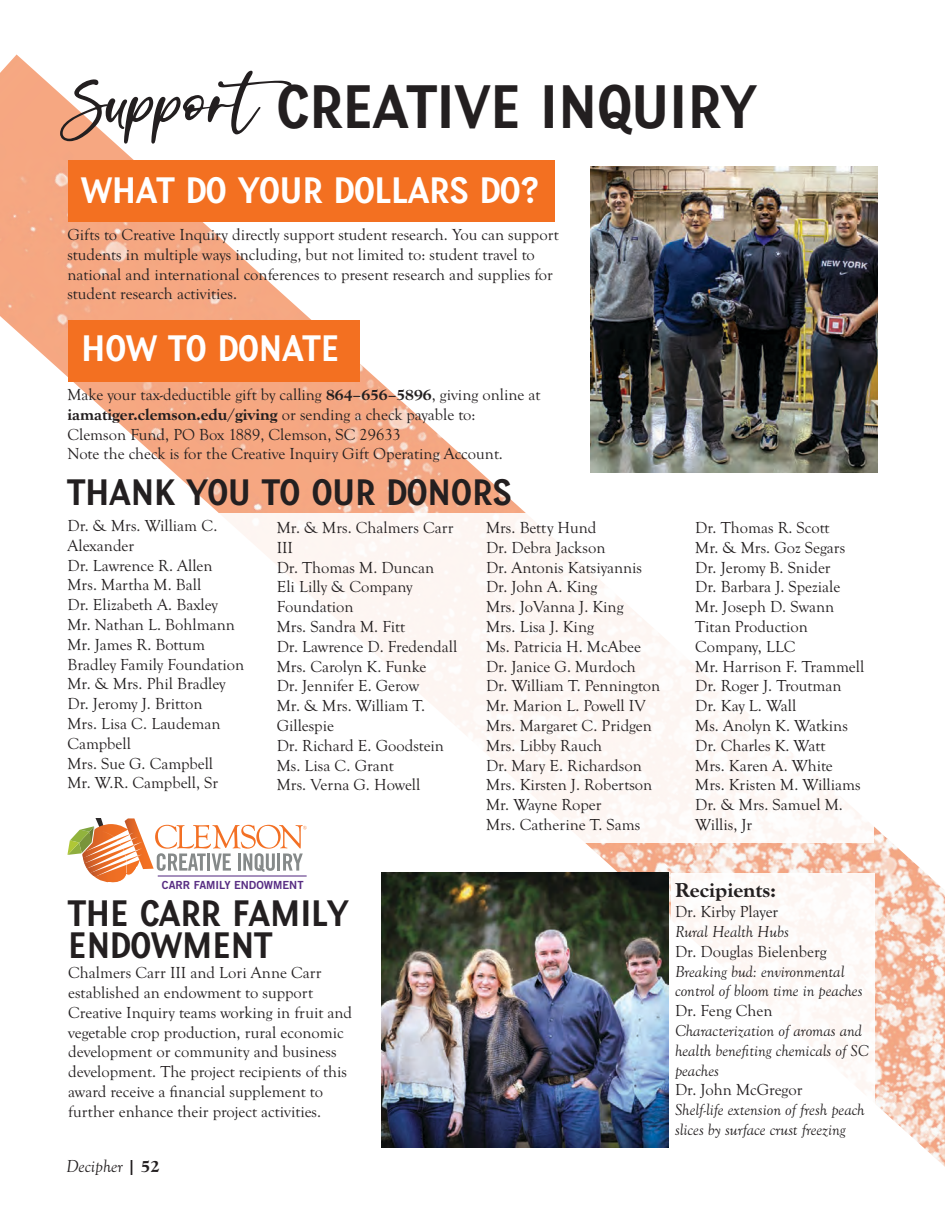
<style>
.page{position:relative;width:945px;height:1215px;background:#fff}
.page>*{position:absolute;margin:0;border:0;box-sizing:border-box;transform-origin:0 0}
.t1{font:45px "Petite France";color:#231f20}
.t2{font:27px/32.4px "Petite France";color:#231f20}
.t3{font:27px "Petite France";color:#fff}
.Author{font:700 expanded 21px "Goudy Old Sty TOT";color:#231f20}
.t4{font:italic 18px "Goudy Old Sty TOT";color:#231f20}
.Body_Text{font:16.5px/19.8px "Goudy Old Sty TOT";color:#231f20}
.Body_Text-2{font:italic 16.5px/19.8px "Goudy Old Sty TOT";color:#231f20}
.t5{font:11.1px "Trade Gothic LT Std Bd 2";color:#582d83}
.s1{font-family:"Vista La Diva";font-size:72px}
.s2{font-weight:700;font-stretch:expanded}
.s3{font-weight:700;font-style:normal;font-stretch:expanded}
</style>
<div class="page">
<img style="left:0;top:54px;width:945px;height:1113px">
<div style="left:44px;top:513px;width:830px;height:330px;background:linear-gradient(to right,#fffefd,#fefbf9)"></div>
<div style="left:68px;top:160px;width:487px;height:62px;background:#f37021"></div>
<div style="left:68px;top:320px;width:292px;height:62px;background:#f37021"></div>
<img style="left:381px;top:873px;width:287px;height:274px">
<img style="left:591px;top:167px;width:287px;height:305px">
<div style="left:671px;top:874px;width:203px;height:272px;background:#fff"></div>
<svg style="left:68px;top:818px;width:239px;height:67px"></svg>
<p class="t1" style="left:68px;top:73px;width:691px"><span class="s1">Support</span>CREATIVE I NQUIRY</p>
<p class="t3" style="left:81px;top:170px;width:460px">WHAT DO YOUR DOLLARS DO?</p>
<p class="Body_Text" style="left:68px;top:225px;width:493px">Gifts to Creative Inquiry directly support student research. You can support students in multiple ways including, but not limited to: student travel to national and international conferences to present research and supplies for student research activities.</p>
<p class="t3" style="left:81px;top:328px;width:260px">H OW TO DONATE</p>
<p class="Body_Text" style="left:68px;top:385px;width:474px">Make your tax-deductible gift by calling <span class="s2">864–656–5896</span>, giving online at <span class="s2">iamatiger.clemson.edu/giving</span> or sending a check payable to:</p>
<p class="Body_Text" style="left:68px;top:424px;width:335px">Clemson Fund, PO Box 1889, Clemson, SC 29633</p>
<p class="Body_Text" style="left:68px;top:444px;width:437px">Note the check is for the Creative Inquiry Gift Operating Account.</p>
<p class="t2" style="left:68px;top:477px;width:443px">THANK YOU TO OUR DONORS</p>
<p class="Body_Text" style="left:68px;top:516px;width:151px">Dr. &amp; Mrs. William C.<br>Alexander</p>
<p class="Body_Text" style="left:68px;top:556px;width:147px">Dr. Lawrence R. Allen</p>
<p class="Body_Text" style="left:68px;top:575px;width:135px">Mrs. Martha M. Ball</p>
<p class="Body_Text" style="left:68px;top:595px;width:152px">Dr. Elizabeth A. Baxley</p>
<p class="Body_Text" style="left:68px;top:615px;width:169px">Mr. Nathan L. Bohlmann</p>
<p class="Body_Text" style="left:68px;top:635px;width:139px">Mr. James R. Bottum</p>
<p class="Body_Text" style="left:68px;top:655px;width:178px">Bradley Family Foundation</p>
<p class="Body_Text" style="left:68px;top:674px;width:160px">Mr. &amp; Mrs. Phil Bradley</p>
<p class="Body_Text" style="left:68px;top:694px;width:137px">Dr. Jeromy J. Britton</p>
<p class="Body_Text" style="left:68px;top:714px;width:155px">Mrs. Lisa C. Laudeman<br>Campbell</p>
<p class="Body_Text" style="left:68px;top:754px;width:147px">Mrs. Sue G. Campbell</p>
<p class="Body_Text" style="left:68px;top:773px;width:152px">Mr. W.R. Campbell, Sr</p>
<p class="Body_Text" style="left:277px;top:518px;width:178px">Mr. &amp; Mrs. Chalmers Carr<br>III</p>
<p class="Body_Text" style="left:277px;top:558px;width:159px">Dr. Thomas M. Duncan</p>
<p class="Body_Text" style="left:277px;top:577px;width:137px">Eli Lilly &amp; Company<br>Foundation</p>
<p class="Body_Text" style="left:277px;top:617px;width:130px">Mrs. Sandra M. Fitt</p>
<p class="Body_Text" style="left:277px;top:637px;width:182px">Dr. Lawrence D. Fredendall</p>
<p class="Body_Text" style="left:277px;top:657px;width:151px">Mrs. Carolyn K. Funke</p>
<p class="Body_Text" style="left:277px;top:676px;width:144px">Dr. Jennifer E. Gerow</p>
<p class="Body_Text" style="left:277px;top:696px;width:150px">Mr. &amp; Mrs. William T.<br>Gillespie</p>
<p class="Body_Text" style="left:277px;top:736px;width:169px">Dr. Richard E. Goodstein</p>
<p class="Body_Text" style="left:277px;top:756px;width:119px">Ms. Lisa C. Grant</p>
<p class="Body_Text" style="left:277px;top:775px;width:145px">Mrs. Verna G. Howell</p>
<p class="Body_Text" style="left:486px;top:518px;width:112px">Mrs. Betty Hund</p>
<p class="Body_Text" style="left:486px;top:538px;width:121px">Dr. Debra Jackson</p>
<p class="Body_Text" style="left:486px;top:558px;width:158px">Dr. Antonis Katsiyannis</p>
<p class="Body_Text" style="left:486px;top:577px;width:113px">Dr. John A. King</p>
<p class="Body_Text" style="left:486px;top:597px;width:139px">Mrs. JoVanna J. King</p>
<p class="Body_Text" style="left:486px;top:617px;width:109px">Mrs. Lisa J. King</p>
<p class="Body_Text" style="left:486px;top:637px;width:156px">Ms. Patricia H. McAbee</p>
<p class="Body_Text" style="left:486px;top:657px;width:151px">Dr. Janice G. Murdoch</p>
<p class="Body_Text" style="left:486px;top:676px;width:176px">Dr. William T. Pennington</p>
<p class="Body_Text" style="left:486px;top:696px;width:161px">Mr. Marion L. Powell IV</p>
<p class="Body_Text" style="left:486px;top:716px;width:167px">Mrs. Margaret C. Pridgen</p>
<p class="Body_Text" style="left:486px;top:736px;width:118px">Mrs. Libby Rauch</p>
<p class="Body_Text" style="left:486px;top:756px;width:157px">Dr. Mary E. Richardson</p>
<p class="Body_Text" style="left:486px;top:775px;width:168px">Mrs. Kirsten J. Robertson</p>
<p class="Body_Text" style="left:486px;top:795px;width:117px">Mr. Wayne Roper</p>
<p class="Body_Text" style="left:486px;top:815px;width:156px">Mrs. Catherine T. Sams</p>
<p class="Body_Text" style="left:695px;top:518px;width:136px">Dr. Thomas R. Scott</p>
<p class="Body_Text" style="left:695px;top:538px;width:152px">Mr. &amp; Mrs. Goz Segars</p>
<p class="Body_Text" style="left:695px;top:558px;width:137px">Dr. Jeromy B. Snider</p>
<p class="Body_Text" style="left:695px;top:577px;width:147px">Dr. Barbara J. Speziale</p>
<p class="Body_Text" style="left:695px;top:597px;width:140px">Mr. Joseph D. Swann</p>
<p class="Body_Text" style="left:695px;top:617px;width:114px">Titan Production<br>Company, LLC</p>
<p class="Body_Text" style="left:695px;top:657px;width:171px">Mr. Harrison F. Trammell</p>
<p class="Body_Text" style="left:695px;top:676px;width:148px">Dr. Roger J. Troutman</p>
<p class="Body_Text" style="left:695px;top:696px;width:103px">Dr. Kay L. Wall</p>
<p class="Body_Text" style="left:695px;top:716px;width:154px">Ms. Anolyn K. Watkins</p>
<p class="Body_Text" style="left:695px;top:736px;width:132px">Dr. Charles K. Watt</p>
<p class="Body_Text" style="left:695px;top:756px;width:139px">Mrs. Karen A. White</p>
<p class="Body_Text" style="left:695px;top:775px;width:167px">Mrs. Kristen M. Williams</p>
<p class="Body_Text" style="left:695px;top:795px;width:149px">Dr. &amp; Mrs. Samuel M.<br>Willis, Jr</p>
<p class="t5" style="left:162px;top:878px;width:143px">CARR FAMILY ENDOWMENT</p>
<p class="t2" style="left:68px;top:899px;width:282px">THE CARR FAMILY<br>E NDOWMENT</p>
<p class="Body_Text" style="left:68px;top:963px;width:285px">Chalmers Carr III and Lori Anne Carr established an endowment to support Creative Inquiry teams working in fruit and vegetable crop production, rural economic development or community and business development. The project recipients of this award receive a financial supplement to further enhance their project activities.</p>
<p class="t4" style="left:66px;top:1156px;width:96px">Decipher <span class="s3">| 52</span></p>
<p class="Author" style="left:675px;top:879px;width:102px">Recipients:</p>
<p class="Body_Text" style="left:675px;top:902px;width:105px">Dr. Kirby Player</p>
<p class="Body_Text-2" style="left:675px;top:922px;width:116px">Rural Health Hubs</p>
<p class="Body_Text" style="left:675px;top:942px;width:153px">Dr. Douglas Bielenberg</p>
<p class="Body_Text-2" style="left:675px;top:962px;width:189px">Breaking bud: environmental control of bloom time in peaches</p>
<p class="Body_Text" style="left:675px;top:1001px;width:99px">Dr. Feng Chen</p>
<p class="Body_Text-2" style="left:675px;top:1021px;width:195px">Characterization of aromas and health benefiting chemicals of SC peaches</p>
<p class="Body_Text" style="left:675px;top:1080px;width:129px">Dr. John McGregor</p>
<p class="Body_Text-2" style="left:675px;top:1100px;width:191px">Shelf-life extension of fresh peach slices by surface crust freezing</p>
</div>
